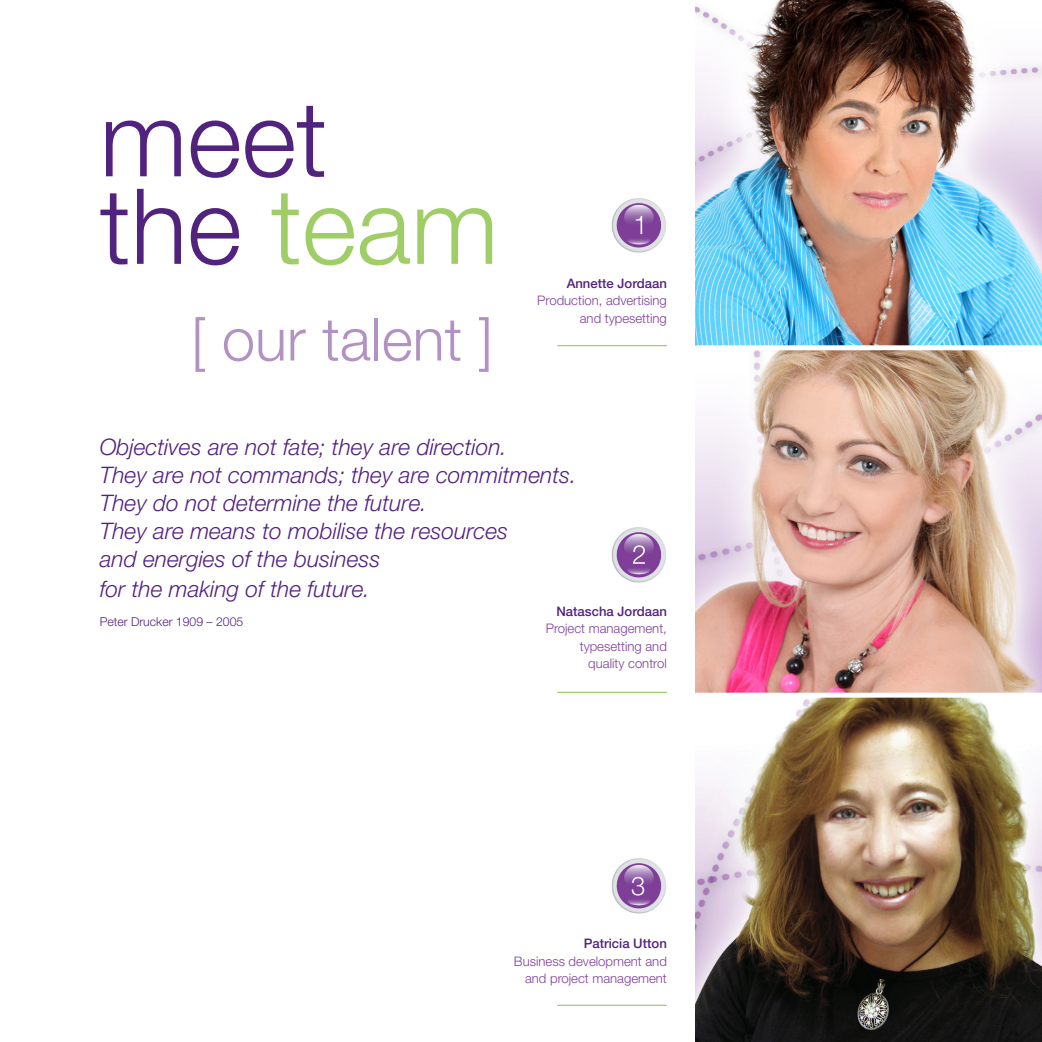
<style>
.page{position:relative;width:1042px;height:1042px;background:#fff}
.page>*{position:absolute;margin:0;border:0;box-sizing:border-box;transform-origin:0 0}
.t1{font:300 105px/87.5px "Helvetica Neue LT Std";color:#52227f}
.t2{font:300 59.5px "Helvetica Neue LT Std";color:#b192c3}
.t3{font:italic 300 22.75px "Helvetica Neue LT Std";color:#52227f}
.t4{font:300 13.12px/17.5px "Helvetica Neue LT Std";color:#7e3f98;text-align:right}
.t5{font:500 13.12px "Helvetica Neue LT Std";color:#52227f}
.t6{font:300 12.25px "Helvetica Neue LT Std";color:#52227f}
.s1{color:#9fce66}
</style>
<div class="page">
<img style="left:695px;top:0;width:347px;height:345px">
<img style="left:695px;top:350px;width:347px;height:342px">
<img style="left:695px;top:697px;width:347px;height:345px">
<hr style="left:557px;top:692px;width:110px;height:1px;background:#9fce66">
<img style="left:611px;top:198px;width:55px;height:55px">
<svg style="left:636px;top:216px;width:6px;height:18px"></svg>
<img style="left:611px;top:527px;width:55px;height:55px">
<svg style="left:633px;top:545px;width:12px;height:19px"></svg>
<img style="left:611px;top:858px;width:55px;height:55px">
<svg style="left:631px;top:877px;width:13px;height:18px"></svg>
<hr style="left:557px;top:1004px;width:110px;height:2px;background:#9fce66">
<hr style="left:557px;top:345px;width:110px;height:1px;background:#9fce66">
<p class="t1" style="left:100px;top:93px;width:400px">meet<br>the <span class="s1">team</span></p>
<p class="t2" style="left:191px;top:303px;width:304px">[ our talent ]</p>
<p class="t5" style="left:566px;top:275px;width:102px">Annette Jordaan</p>
<p class="t4" style="left:537px;top:291px;width:131px">Production, advertising</p>
<p class="t4" style="left:580px;top:309px;width:89px">and typesetting</p>
<p class="t3" style="left:100px;top:433px;width:409px">Objectives are not fate; they are direction.</p>
<p class="t3" style="left:100px;top:461px;width:478px">They are not commands; they are commitments.</p>
<p class="t3" style="left:100px;top:489px;width:329px">They do not determine the future.</p>
<p class="t3" style="left:100px;top:517px;width:410px">They are means to mobilise the resources</p>
<p class="t3" style="left:100px;top:545px;width:282px">and energies of the business</p>
<p class="t3" style="left:100px;top:575px;width:272px">for the making of the future.</p>
<p class="t6" style="left:100px;top:614px;width:145px">Peter Drucker 1909 – 2005</p>
<p class="t5" style="left:556px;top:603px;width:112px">Natascha Jordaan</p>
<p class="t4" style="left:546px;top:620px;width:123px">Project management, typesetting and quality control</p>
<p class="t5" style="left:584px;top:935px;width:85px">Patricia Utton</p>
<p class="t4" style="left:514px;top:952px;width:154px">Business development and</p>
<p class="t4" style="left:525px;top:969px;width:143px">and project management</p>
</div>
